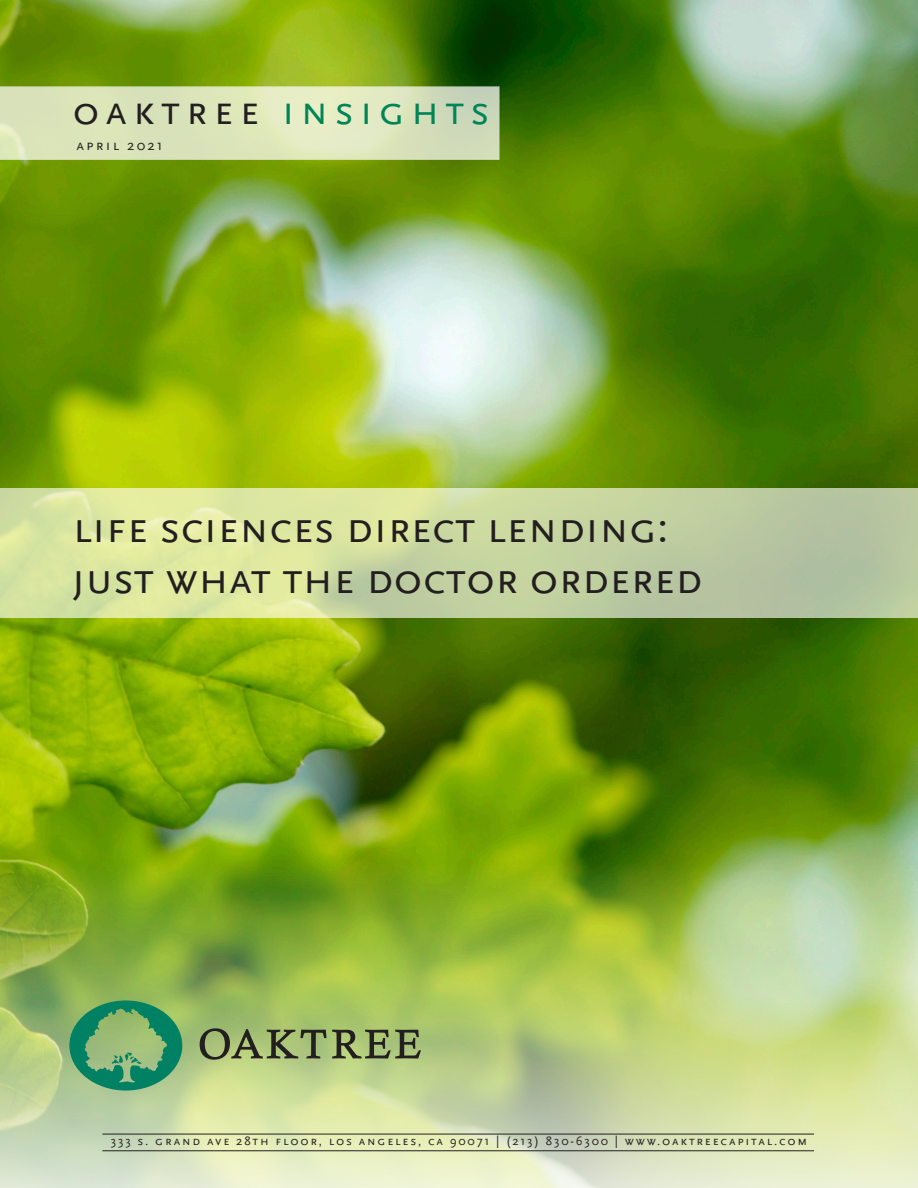
<style>
.page{position:relative;width:918px;height:1188px;background:#fff}
.page>*{position:absolute;margin:0;border:0;box-sizing:border-box;transform-origin:0 0}
.Cover_Title{font:45px/51px "Scala Sans Caps";color:#231f20}
.Oaktree_Insights_Tit{font:42px "Scala Sans Caps";letter-spacing:.14em;color:#008556}
.Cover_Date{font:15px "Scala Sans Caps";letter-spacing:.14em;color:#231f20}
.Oaktree_Cover_Addres{font:12.75px "Scala Sans Caps";letter-spacing:.14em;color:#231f20}
.s1{color:#231f20}
</style>
<div class="page">
<img style="left:0;top:0;width:918px;height:1188px">
<svg style="left:0;top:488px;width:918px;height:130px;background:#cad7a0"></svg>
<svg style="left:0;top:86px;width:500px;height:74px;background:#dae3ba"></svg>
<hr style="left:102px;top:1134px;width:712px;height:1px;background:#231f20">
<hr style="left:102px;top:1150px;width:712px;height:1px;background:#231f20">
<svg style="left:69px;top:1001px;width:113px;height:90px;background:#5ca470"></svg>
<svg style="left:200px;top:1028px;width:126px;height:32px;background:#81925e"></svg>
<svg style="left:332px;top:1030px;width:89px;height:29px;background:#798958"></svg>
<p class="Oaktree_Insights_Tit" style="left:72px;top:88px;width:419px"><span class="s1">oaktree</span> insights</p>
<p class="Cover_Date" style="left:76px;top:137px;width:88px">april 2021</p>
<p class="Cover_Title" style="left:72px;top:503px;width:632px">life sciences direct lending: just what the doctor ordered</p>
<p class="Oaktree_Cover_Addres" style="left:111px;top:1134px;width:698px">333 s. grand ave 28th floor, los angeles, ca 90071 | (213) 830-6300 | www.oaktreecapital.com</p>
</div>
